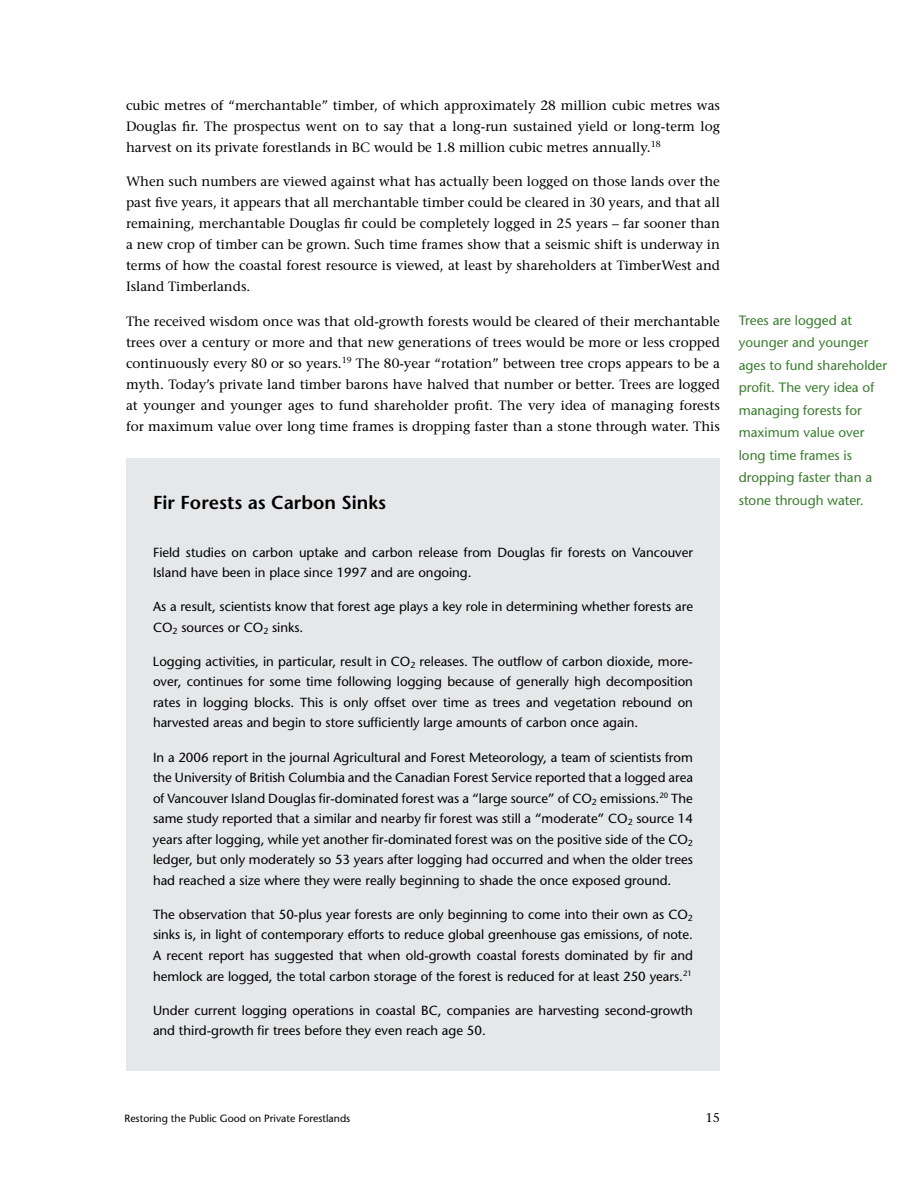
<style>
.page{position:relative;width:918px;height:1188px;background:#fff}
.page>*{position:absolute;margin:0;border:0;box-sizing:border-box;transform-origin:0 0}
.t1{font:600 18.75px "Stone Sans";color:#000}
.t2{font:13.5px/21px "Stone Serif";color:#000;text-align:justify}
.t3{font:13.5px/22.5px "Stone Sans";color:#387c2c}
.t4{font:13.2px/20.5px "Stone Sans";color:#000}
.t5{font:12.75px "Stone Serif";color:#000}
.t6{font:10.5px "Stone Sans";color:#000}
</style>
<div class="page">
<div style="left:126px;top:458px;width:594px;height:613px;background:#e6e7e8"></div>
<p class="t2" style="left:126px;top:94px;width:596px">cubic metres of “merchantable” timber, of which approximately 28 million cubic metres was Douglas fir. The prospectus went on to say that a long-run sustained yield or long-term log harvest on its private forestlands in BC would be 1.8 million cubic metres annually.<sup>18</sup></p>
<p class="t2" style="left:126px;top:171px;width:596px">When such numbers are viewed against what has actually been logged on those lands over the past five years, it appears that all merchantable timber could be cleared in 30 years, and that all remaining, merchantable Douglas fir could be completely logged in 25 years – far sooner than a new crop of timber can be grown. Such time frames show that a seismic shift is underway in terms of how the coastal forest resource is viewed, at least by shareholders at TimberWest and Island Timberlands.</p>
<p class="t2" style="left:126px;top:310px;width:595px">The received wisdom once was that old-growth forests would be cleared of their merchantable trees over a century or more and that new generations of trees would be more or less cropped continuously every 80 or so years.<sup>19</sup> The 80-year “rotation” between tree crops appears to be a myth. Today’s private land timber barons have halved that number or better. Trees are logged at younger and younger ages to fund shareholder profit. The very idea of managing forests for maximum value over long time frames is dropping faster than a stone through water. This</p>
<h1 class="t1" style="left:153px;top:491px;width:235px">Fir Forests as Carbon Sinks</h1>
<p class="t4" style="left:153px;top:542px;width:542px">Field studies on carbon uptake and carbon release from Douglas fir forests on Vancouver<br>Island have been in place since 1997 and are ongoing.</p>
<p class="t4" style="left:153px;top:596px;width:542px">As a result, scientists know that forest age plays a key role in determining whether forests are<br>CO<sub>2</sub> sources or CO<sub>2</sub> sinks.</p>
<p class="t4" style="left:153px;top:651px;width:542px;text-align:justify">Logging activities, in particular, result in CO<sub>2</sub> releases. The outflow of carbon dioxide, more&shy;over, continues for some time following logging because of generally high decomposition rates in logging blocks. This is only offset over time as trees and vegetation rebound on harvested areas and begin to store sufficiently large amounts of carbon once again.</p>
<p class="t4" style="left:153px;top:747px;width:542px;text-align:justify">In a 2006 report in the journal Agricultural and Forest Meteorology, a team of scientists from the University of British Columbia and the Canadian Forest Service reported that a logged area of Vancouver Island Douglas fir-dominated forest was a “large source” of CO<sub>2</sub> emissions.<sup>20</sup> The same study reported that a similar and nearby fir forest was still a “moderate” CO<sub>2</sub> source 14 years after logging, while yet another fir-dominated forest was on the positive side of the CO<sub>2 </sub>ledger, but only moderately so 53 years after logging had occurred and when the older trees had reached a size where they were really beginning to shade the once exposed ground.</p>
<p class="t4" style="left:153px;top:904px;width:542px;text-align:justify">The observation that 50-plus year forests are only beginning to come into their own as CO<sub>2 </sub>sinks is, in light of contemporary efforts to reduce global greenhouse gas emissions, of note.<br>A recent report has suggested that when old-growth coastal forests dominated by fir and hemlock are logged, the total carbon storage of the forest is reduced for at least 250 years.<sup>21</sup></p>
<p class="t4" style="left:153px;top:1000px;width:541px">Under current logging operations in coastal BC, companies are harvesting second-growth and third-growth fir trees before they even reach age 50.</p>
<p class="t3" style="left:739px;top:309px;width:150px">Trees are logged at younger and younger ages to fund shareholder profit. The very idea of managing forests for maximum value over long time frames is dropping faster than a stone through water.</p>
<p class="t6" style="left:124px;top:1112px;width:227px">Restoring the Public Good on Private Forestlands</p>
<p class="t5" style="left:705px;top:1109px;width:16px">15</p>
</div>
